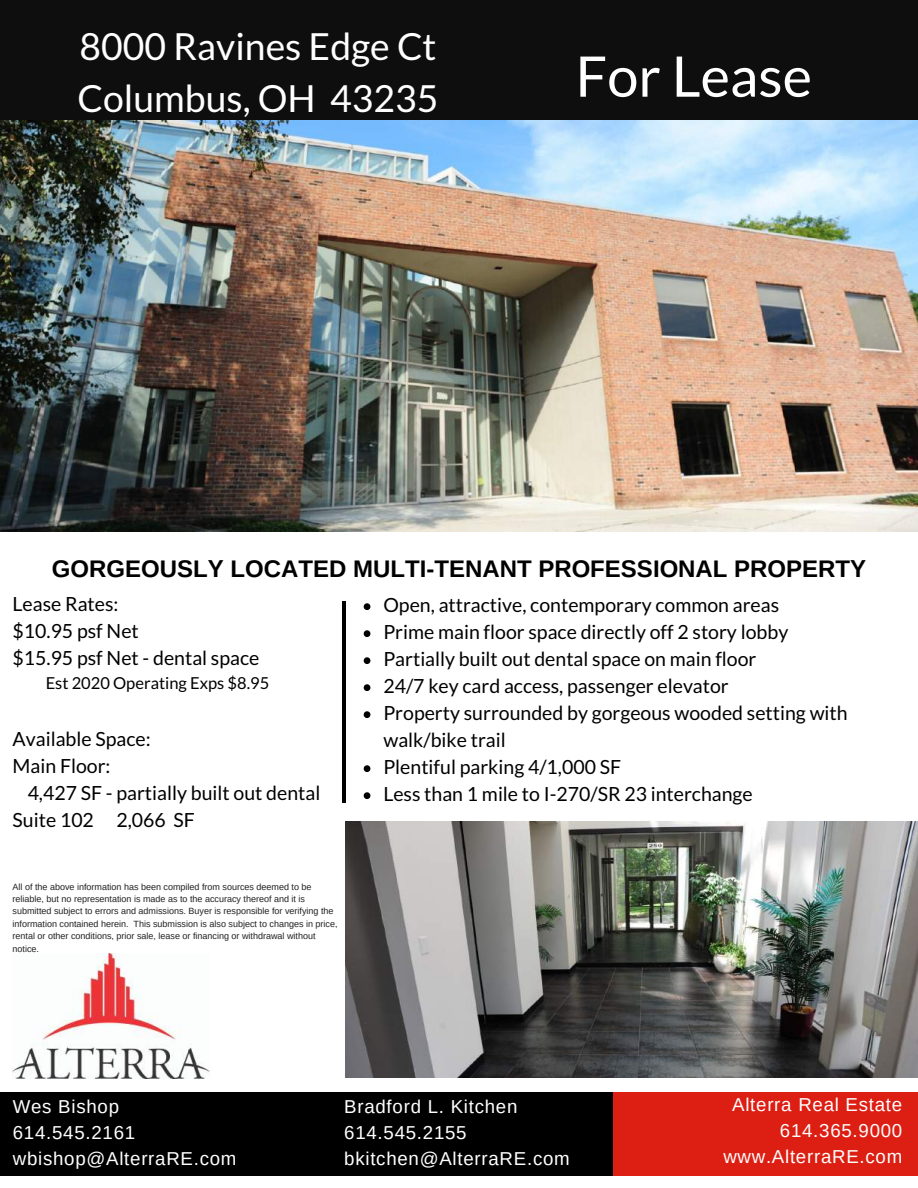
<style>
.page{position:relative;width:918px;height:1188px;background:#fff}
.page>*{position:absolute;margin:0;border:0;box-sizing:border-box;transform-origin:0 0}
.t1{font:55.95px "Lato";color:#fff}
.t2{font:37.35px/51.8px "Lato";color:#fff}
.t3{font:700 24px "Arimo";color:#000}
.t4{font:19.5px/27px "Lato";color:#000}
.t5{font:18.75px/25.8px "Arimo";letter-spacing:.04em;color:#fff}
.t6{font:16.5px "Lato";color:#000}
.t7{font:9px/12.3px "Arimo";color:#222}
</style>
<div class="page">
<div style="left:0;top:0;width:918px;height:133px;background:#0e0e0e"></div>
<div style="left:0;top:1092px;width:615px;height:83px;background:#000"></div>
<div style="left:613px;top:1092px;width:305px;height:83px;background:#dd1f13"></div>
<svg style="left:364px;top:603px;width:6px;height:7px"></svg>
<svg style="left:364px;top:630px;width:6px;height:7px"></svg>
<svg style="left:364px;top:657px;width:6px;height:7px"></svg>
<svg style="left:364px;top:684px;width:6px;height:7px"></svg>
<svg style="left:364px;top:711px;width:6px;height:7px"></svg>
<svg style="left:364px;top:765px;width:6px;height:7px"></svg>
<svg style="left:364px;top:792px;width:6px;height:7px"></svg>
<hr style="left:342px;top:601px;width:4px;height:202px;background:#000">
<img style="left:13px;top:953px;width:197px;height:125px">
<img style="left:346px;top:821px;width:572px;height:257px">
<img style="left:0;top:121px;width:918px;height:410px">
<h2 class="t2" style="left:78px;top:20px;width:362px">8000 Ravines Edge Ct<br>Columbus, OH 43235</h2>
<h1 class="t1" style="left:576px;top:41px;width:238px">For Lease</h1>
<p class="t3" style="left:52px;top:556px;width:816px">GORGEOUSLY LOCATED MULTI-TENANT PROFESSIONAL PROPERTY</p>
<p class="t4" style="left:13px;top:590px;width:248px">Lease Rates:<br>$10.95 psf Net<br>$15.95 psf Net - dental space</p>
<p class="t4" style="left:383px;top:591px;width:466px">Open, attractive, contemporary common areas<br>Prime main floor space directly off 2 story lobby Partially built out dental space on main floor<br>24/7 key card access, passenger elevator<br>Property surrounded by gorgeous wooded setting with walk/bike trail<br>Plentiful parking 4/1,000 SF<br>Less than 1 mile to I-270/SR 23 interchange</p>
<p class="t6" style="left:46px;top:673px;width:225px">Est 2020 Operating Exps $8.95</p>
<p class="t4" style="left:13px;top:725px;width:140px">Available Space:<br>Main Floor:</p>
<p class="t4" style="left:13px;top:779px;width:309px;text-indent:15px">4,427 SF - partially built out dental<br>Suite 102 2,066 SF</p>
<p class="t7" style="left:13px;top:880px;width:326px">All of the above information has been compiled from sources deemed to be reliable, but no representation is made as to the accuracy thereof and it is submitted subject to errors and admissions. Buyer is responsible for verifying the information contained herein. This submission is also subject to changes in price, rental or other conditions, prior sale, lease or financing or withdrawal without notice.</p>
<p class="t5" style="left:13px;top:1094px;width:225px">Wes Bishop<br>614.545.2161 wbishop@AlterraRE.com</p>
<p class="t5" style="left:723px;top:1092px;width:180px;text-align:right">Alterra Real Estate<br>614.365.9000 www.AlterraRE.com</p>
<p class="t5" style="left:344px;top:1094px;width:227px">Bradford L. Kitchen<br>614.545.2155 bkitchen@AlterraRE.com</p>
</div>
